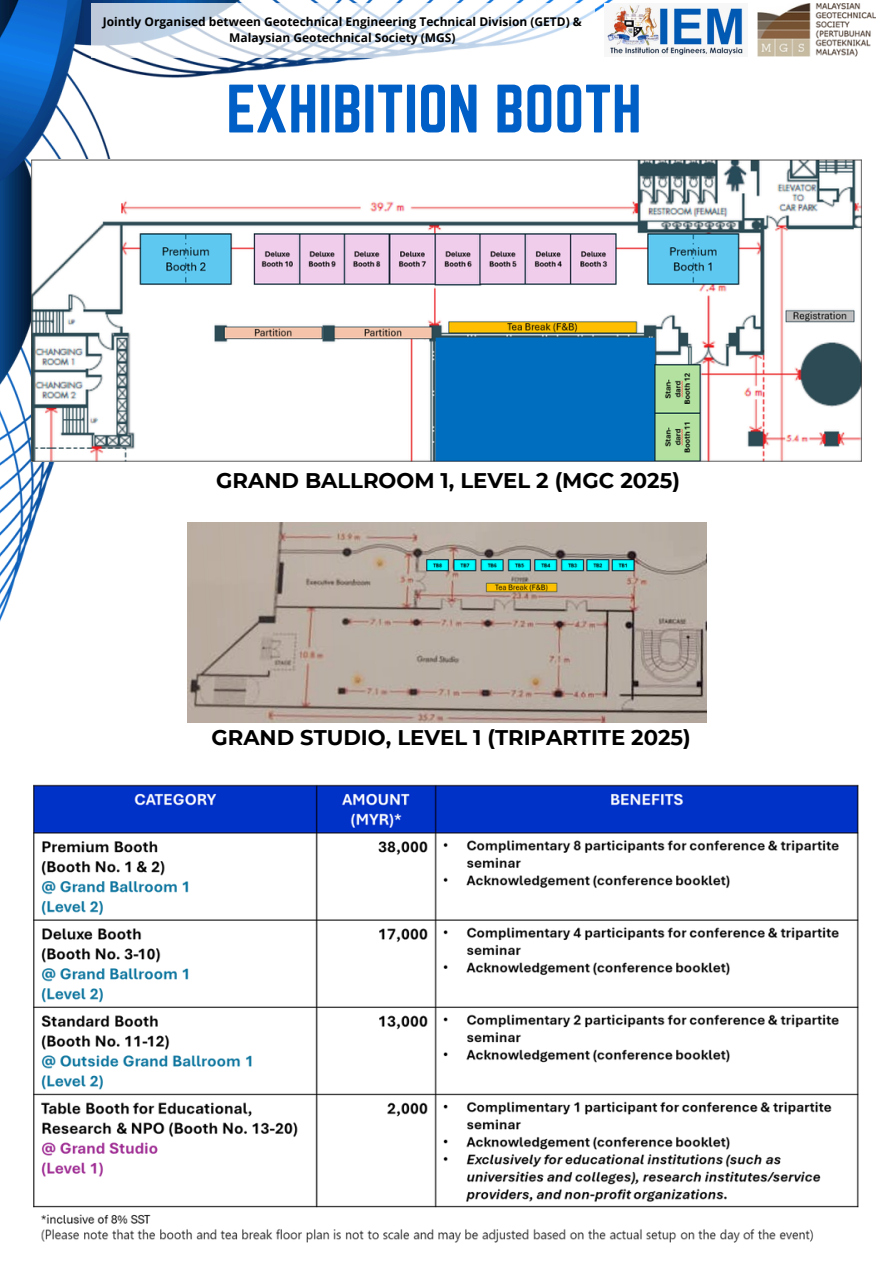
<style>
.page{position:relative;width:894px;height:1264px;background:#fff}
.page>*{position:absolute;margin:0;border:0;box-sizing:border-box;transform-origin:0 0}
.t1{font:59.85px "Norwester";color:#005fc6}
.t2{font:700 21.15px "Montserrat";color:#000}
.t3{font:700 12px/16px "Open Sans";color:#000;text-align:center}
</style>
<div class="page">
<img style="left:0;top:0;width:734px;height:723px">
<hr style="left:144px;top:636px;width:221px;height:3px;background:#fff">
<img style="left:604px;top:4px;width:139px;height:52px">
<img style="left:757px;top:4px;width:118px;height:52px">
<svg style="left:91px;top:4px;width:503px;height:54px"></svg>
<img style="left:32px;top:159px;width:829px;height:302px">
<img style="left:187px;top:522px;width:519px;height:200px">
<img style="left:41px;top:1207px;width:818px;height:36px">
<img style="left:34px;top:784px;width:823px;height:427px">
<p class="t3" style="left:103px;top:13px;width:480px">Jointly Organised between Geotechnical Engineering Technical Division (GETD) &amp;<br>Malaysian Geotechnical Society (MGS)</p>
<p class="t1" style="left:226px;top:73px;width:417px">EXHIBITION BOOTH</p>
<h1 class="t2" style="left:216px;top:468px;width:465px">GRAND BALLROOM 1, LEVEL 2 (MGC 2025)</h1>
<p class="t2" style="left:211px;top:725px;width:480px">GRAND STUDIO, LEVEL 1 (TRIPARTITE 2025)</p>
</div>
